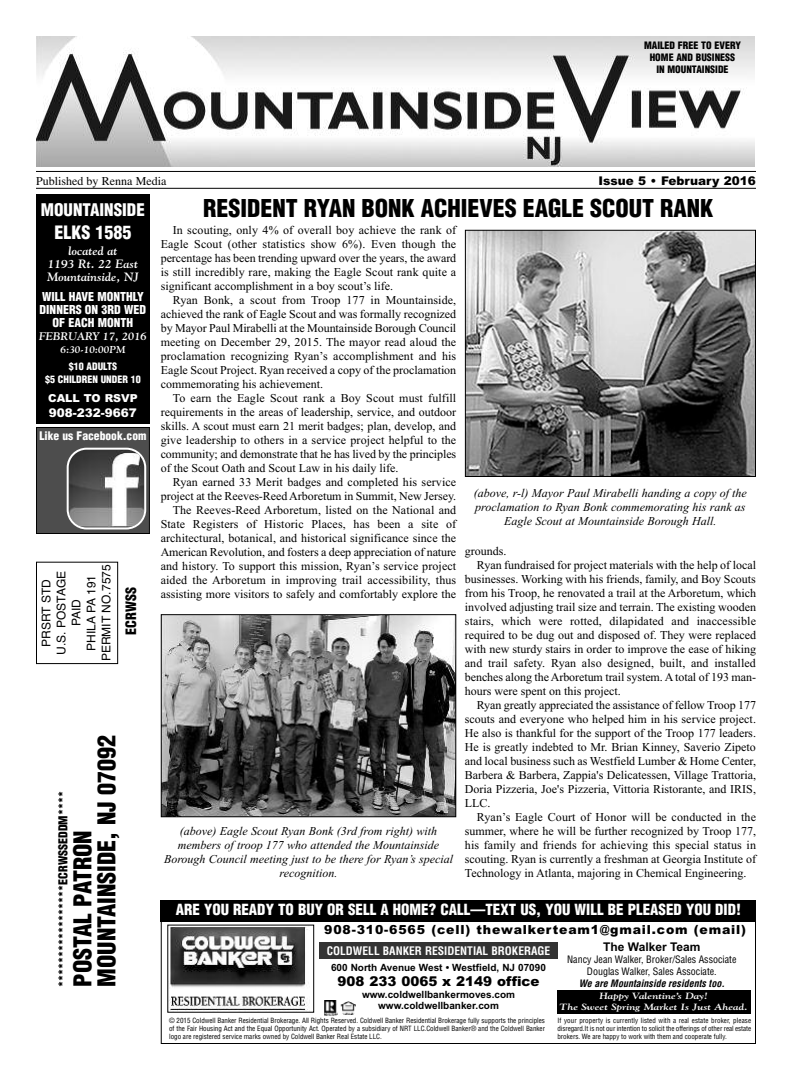
<style>
.page{position:relative;width:792px;height:1080px;background:#fff}
.page>*{position:absolute;margin:0;border:0;box-sizing:border-box;transform-origin:0 0}
.t1{font:900 condensed 24px/24px "Helvetica";color:#000}
.t2{font:900 condensed 18px "Helvetica";color:#fff}
.t3{font:900 condensed 17px "Helvetica";color:#fff}
.t4{font:900 condensed 15px "Helvetica";color:#fff}
.t5{font:900 condensed 14px "Helvetica";color:#000}
.t6{font:900 13.5px "Arial";color:#000}
.t7{font:900 12.5px "Arial";letter-spacing:.065em;color:#000}
.t8{font:12px/14px "Times New Roman";color:#000;text-align:justify}
.t9{font:italic 12px/14px "Times New Roman";color:#000;text-align:center}
.t10{font:12px/15px "Helvetica";color:#000;text-align:center}
.t11{font:900 condensed 12px/13px "Helvetica";color:#fff;text-align:center}
.t12{font:italic 700 12px/13px "Goudy";color:#fff;text-align:center}
.t13{font:900 condensed 12px "Helvetica";color:#000}
.t14{font:12px "Times";color:#000}
.t15{font:900 12px "Arial";color:#000}
.t16{font:700 12px "Arial";color:#000}
.t17{font:900 12px "Arial";color:#fff}
.t18{font:900 condensed 11.6px "Helvetica";color:#fff}
.t19{font:700 condensed 11.5px "Helvetica";color:#fff}
.t20{font:italic 700 11px "Goudy";color:#fff}
.t21{font:900 11px "Arial";color:#fff}
.t22{font:700 10px/11.5px "Arial";color:#000;text-align:center}
.t23{font:condensed 10px/12px "Helvetica";color:#000;text-align:center}
.t24{font:900 condensed 10px/12px "Helvetica";color:#000;text-align:center}
.t25{font:italic 700 condensed 10px "Helvetica";color:#000}
.t26{font:900 condensed 10px/13px "Helvetica";color:#fff;text-align:center}
.t27{font:italic 700 10px "Goudy";color:#fff}
.t28{font:italic 700 9px/11px "Goudy";color:#fff;text-align:center;scale:1.21 1}
.t29{font:condensed 7px/8px "Helvetica";color:#000;text-align:justify}
</style>
<div class="page">
<img style="left:36px;top:36px;width:719px;height:130px">
<hr style="left:36px;top:171px;width:720px;height:1px;background:#000">
<hr style="left:36px;top:188px;width:720px;height:1px;background:#000">
<div style="left:36px;top:562px;width:82px;height:102px;border:1px solid #000"></div>
<div style="left:320px;top:943px;width:238px;height:16px;background:#333"></div>
<img style="left:169px;top:927px;width:140px;height:84px">
<img style="left:324px;top:1001px;width:13px;height:15px">
<img style="left:341px;top:1001px;width:14px;height:14px">
<div style="left:161px;top:900px;width:595px;height:22px;background:#000"></div>
<div style="left:557px;top:990px;width:193px;height:24px;background:#000"></div>
<div style="left:36px;top:194px;width:114px;height:230px;background:#000"></div>
<div style="left:37px;top:428px;width:112px;height:105px;background:#4d4d4d"></div>
<div style="left:36px;top:427px;width:114px;height:107px;border:1px solid #000"></div>
<svg style="left:67px;top:448px;width:79px;height:82px"></svg>
<img style="left:163px;top:616px;width:291px;height:199px">
<div style="left:161px;top:614px;width:295px;height:203px;border:1px solid #000"></div>
<img style="left:467px;top:232px;width:287px;height:243px">
<div style="left:465px;top:230px;width:291px;height:247px;border:1px solid #000"></div>
<p class="t24" style="left:644px;top:40px;width:98px">MAILED FREE TO EVERY<br>HOME AND BUSINESS<br>IN MOUNTAINSIDE</p>
<p class="t14" style="left:36px;top:173px;width:132px">Published by Renna Media</p>
<p class="t15" style="left:598px;top:173px;width:159px">Issue 5 • February 2016</p>
<h3 class="t3" style="left:41px;top:200px;width:105px">MOUNTAINSIDE</h3>
<h2 class="t2" style="left:54px;top:222px;width:78px">ELKS 1585</h2>
<p class="t12" style="left:47px;top:244px;width:93px">located at<br>1193 Rt. 22 East<br>Mountainside, NJ</p>
<p class="t11" style="left:40px;top:290px;width:108px">WILL HAVE MONTHLY<br>DINNERS ON 3RD WED<br>OF EACH MONTH</p>
<p class="t20" style="left:39px;top:329px;width:109px">FEBRUARY 17, 2016</p>
<p class="t27" style="left:60px;top:343px;width:67px">6:30-10:00PM</p>
<p class="t26" style="left:45px;top:360px;width:97px">$10 ADULTS<br>$5 CHILDREN UNDER 10</p>
<p class="t21" style="left:48px;top:391px;width:91px">CALL TO RSVP</p>
<p class="t17" style="left:49px;top:405px;width:90px">908-232-9667</p>
<p class="t18" style="left:39px;top:429px;width:109px">Like us Facebook.com</p>
<p class="t10" style="left:39px;top:661px;width:98px;rotate:-90deg">PRSRT STD<br>U.S. POSTAGE<br>PAID<br>PHILA PA 191<br>PERMIT NO.7575</p>
<p class="t5" style="left:123px;top:635px;width:49px;rotate:-90deg">ECRWSS</p>
<h1 class="t1" style="left:71px;top:987px;width:253px;rotate:-90deg">POSTAL PATRON<br>MOUNTAINSIDE, NJ 07092</h1>
<p class="t13" style="left:56px;top:987px;width:197px;rotate:-90deg">*****************ECRWSSEDDM****</p>
<h1 class="t1" style="left:203px;top:197px;width:512px">RESIDENT RYAN BONK ACHIEVES EAGLE SCOUT RANK</h1>
<p class="t8" style="left:161px;top:223px;width:297px;text-indent:12px">In scouting, only 4% of overall boy achieve the rank of Eagle Scout (other statistics show 6%). Even though the percentage has been trending upward over the years, the award is still incredibly rare, making the Eagle Scout rank quite a significant accomplishment in a boy scout’s life.</p>
<p class="t8" style="left:161px;top:293px;width:297px;text-indent:12px">Ryan Bonk, a scout from Troop 177 in Mountainside, achieved the rank of Eagle Scout and was formally recognized by Mayor Paul Mirabelli at the Mountainside Borough Council meeting on December 29, 2015. The mayor read aloud the proclamation recognizing Ryan’s accomplishment and his Eagle Scout Project. Ryan received a copy of the proclamation commemorating his achievement.</p>
<p class="t8" style="left:161px;top:391px;width:297px;text-indent:12px">To earn the Eagle Scout rank a Boy Scout must fulfill requirements in the areas of leadership, service, and outdoor skills. A scout must earn 21 merit badges; plan, develop, and give leadership to others in a service project helpful to the community; and demonstrate that he has lived by the principles of the Scout Oath and Scout Law in his daily life.</p>
<p class="t8" style="left:161px;top:475px;width:297px;text-align:right">Ryan earned 33 Merit badges and completed his service project at the Reeves-Reed Arboretum in Summit, New Jersey.<br>The Reeves-Reed Arboretum, listed on the National and State Registers of Historic Places, has been a site of architectural, botanical, and historical significance since the American Revolution, and fosters a deep appreciation of nature and history. To support this mission, Ryan’s service project aided the Arboretum in improving trail accessibility, thus assisting more visitors to safely and comfortably explore the</p>
<p class="t9" style="left:474px;top:485px;width:275px">(above, r-l) Mayor Paul Mirabelli handing a copy of the proclamation to Ryan Bonk commemorating his rank as<br>Eagle Scout at Mountainside Borough Hall.</p>
<p class="t8" style="left:465px;top:544px;width:43px">grounds.</p>
<p class="t8" style="left:477px;top:558px;width:281px">Ryan fundraised for project materials with the help of local</p>
<p class="t8" style="left:465px;top:572px;width:293px">businesses. Working with his friends, family, and Boy Scouts</p>
<p class="t8" style="left:465px;top:586px;width:293px">from his Troop, he renovated a trail at the Arboretum, which</p>
<p class="t8" style="left:465px;top:600px;width:293px">involved adjusting trail size and terrain. The existing wooden</p>
<p class="t8" style="left:465px;top:614px;width:293px">stairs, which were rotted, dilapidated and inaccessible</p>
<p class="t8" style="left:465px;top:628px;width:293px">required to be dug out and disposed of. They were replaced</p>
<p class="t8" style="left:465px;top:642px;width:293px">with new sturdy stairs in order to improve the ease of hiking</p>
<p class="t8" style="left:465px;top:656px;width:293px">and trail safety. Ryan also designed, built, and installed</p>
<p class="t8" style="left:465px;top:670px;width:293px">benches along the Arboretum trail system. A total of 193 man-</p>
<p class="t8" style="left:465px;top:684px;width:157px">hours were spent on this project.</p>
<p class="t8" style="left:477px;top:698px;width:281px">Ryan greatly appreciated the assistance of fellow Troop 177</p>
<p class="t8" style="left:465px;top:712px;width:293px">scouts and everyone who helped him in his service project.</p>
<p class="t8" style="left:465px;top:726px;width:293px">He also is thankful for the support of the Troop 177 leaders.</p>
<p class="t8" style="left:465px;top:740px;width:293px">He is greatly indebted to Mr. Brian Kinney, Saverio Zipeto</p>
<p class="t8" style="left:465px;top:754px;width:293px">and local business such as Westfield Lumber &amp; Home Center,</p>
<p class="t8" style="left:465px;top:768px;width:293px">Barbera &amp; Barbera, Zappia's Delicatessen, Village Trattoria,</p>
<p class="t8" style="left:465px;top:782px;width:293px">Doria Pizzeria, Joe's Pizzeria, Vittoria Ristorante, and IRIS,</p>
<p class="t8" style="left:465px;top:796px;width:27px">LLC.</p>
<p class="t8" style="left:477px;top:810px;width:281px">Ryan’s Eagle Court of Honor will be conducted in the</p>
<p class="t8" style="left:465px;top:824px;width:293px">summer, where he will be further recognized by Troop 177,</p>
<p class="t8" style="left:465px;top:838px;width:293px">his family and friends for achieving this special status in</p>
<p class="t8" style="left:465px;top:852px;width:293px">scouting. Ryan is currently a freshman at Georgia Institute of</p>
<p class="t8" style="left:465px;top:866px;width:283px">Technology in Atlanta, majoring in Chemical Engineering.</p>
<p class="t9" style="left:164px;top:824px;width:290px">(above) Eagle Scout Ryan Bonk (3rd from right) with members of troop 177 who attended the Mountainside Borough Council meeting just to be there for Ryan’s special recognition.</p>
<p class="t4" style="left:176px;top:901px;width:567px">ARE YOU READY TO BUY OR SELL A HOME? CALL—TEXT US, YOU WILL BE PLEASED YOU DID!</p>
<p class="t7" style="left:324px;top:923px;width:423px">908-310-6565 (cell) thewalkerteam1@gmail.com (email)</p>
<p class="t16" style="left:603px;top:940px;width:99px">The Walker Team</p>
<p class="t23" style="left:567px;top:953px;width:171px">Nancy Jean Walker, Broker/Sales Associate<br>Douglas Walker, Sales Associate.</p>
<p class="t25" style="left:579px;top:977px;width:147px">We are Mountainside residents too.</p>
<p class="t19" style="left:327px;top:944px;width:225px">COLDWELL BANKER RESIDENTIAL BROKERAGE</p>
<p class="t22" style="left:331px;top:961px;width:216px">600 North Avenue West • Westfield, NJ 07090</p>
<p class="t6" style="left:337px;top:974px;width:204px">908 233 0065 x 2149 office</p>
<p class="t22" style="left:362px;top:988px;width:155px">www.coldwellbankermoves.com www.coldwellbanker.com</p>
<p class="t29" style="left:169px;top:1016px;width:377px">© 2015 Coldwell Banker Residential Brokerage. All Rights Reserved. Coldwell Banker Residential Brokerage fully supports the principles of the Fair Housing Act and the Equal Opportunity Act. Operated by a subsidiary of NRT LLC.Coldwell Banker® and the Coldwell Banker logo are registered service marks owned by Coldwell Banker Real Estate LLC.</p>
<p class="t28" style="left:560px;top:990px;width:157px">Happy Valentine’s Day!<br>The Sweet Spring Market Is Just Ahead.</p>
<p class="t29" style="left:557px;top:1016px;width:195px">If your property is currently listed with a real estate broker, please disregard.It is not our intention to solicit the offerings of other real estate brokers. We are happy to work with them and cooperate fully.</p>
</div>
